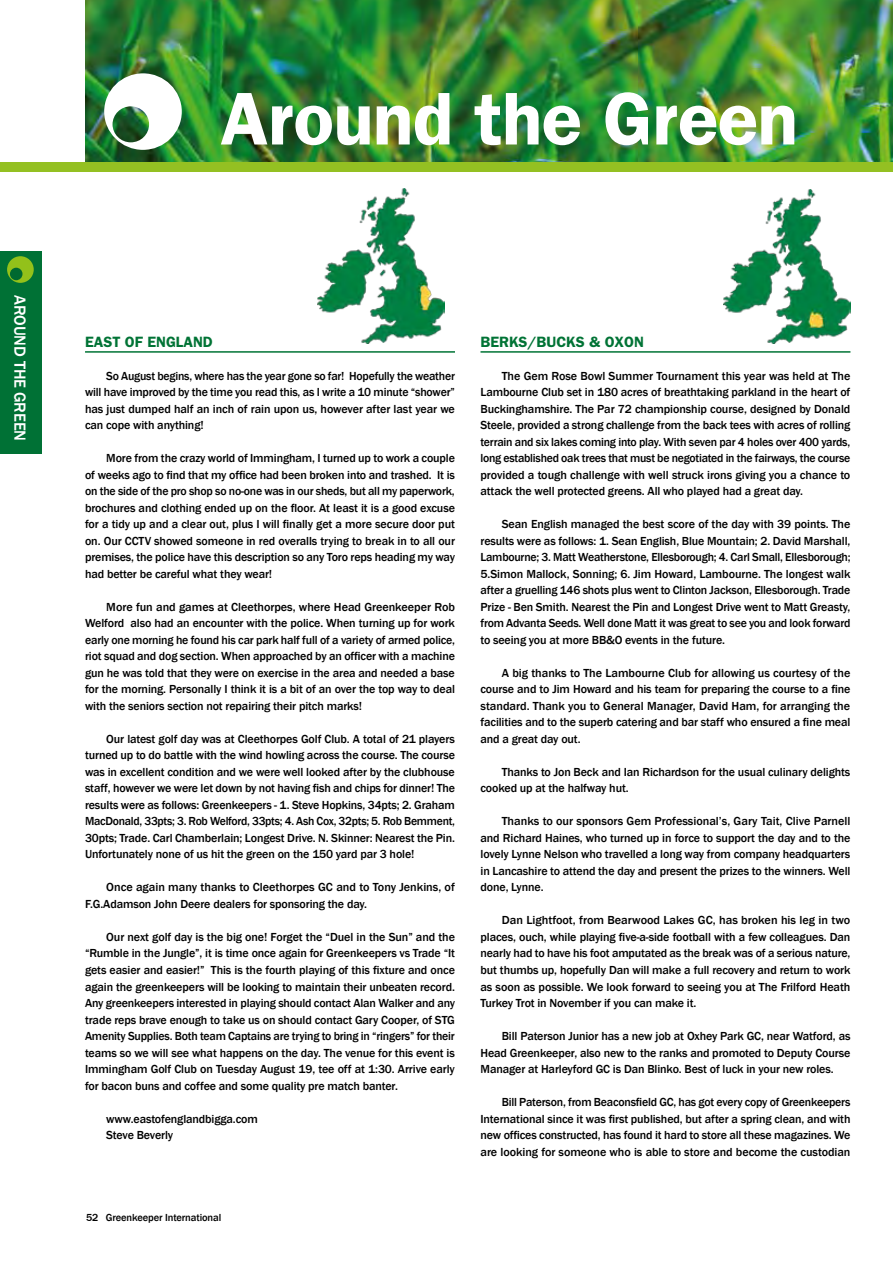
<style>
.page{position:relative;width:893px;height:1263px;background:#fff}
.page>*{position:absolute;margin:0;border:0;box-sizing:border-box;transform-origin:0 0}
.t1{font:600 75px "Franklin Gothic";letter-spacing:-.01em;color:#fff}
.t2{font:500 16.5px "Franklin Gothic";letter-spacing:-.005em;color:#fff}
.t3{font:600 15px "Franklin Gothic";color:#007335}
.t4{font:500 12px/16.5px "Franklin Gothic";letter-spacing:-.01em;color:#000;text-align:justify}
.t5{font:500 10.5px "Franklin Gothic";letter-spacing:-.01em;color:#000}
</style>
<div class="page">
<img style="left:86px;top:0;width:807px;height:162px">
<div style="left:0;top:251px;width:41px;height:202px;background:#007135"></div>
<div style="left:7px;top:256px;width:27px;height:27px;background:#93c11a;border-radius:50%"></div>
<div style="left:10px;top:268px;width:12px;height:12px;background:#006930;border-radius:50%"></div>
<img style="left:104px;top:73px;width:78px;height:77px">
<div style="left:0;top:162px;width:893px;height:10px;background:#94c022"></div>
<hr style="left:85px;top:351px;width:370px;height:2px;background:#007335">
<img style="left:317px;top:189px;width:128px;height:154px">
<hr style="left:480px;top:351px;width:370px;height:2px;background:#007335">
<img style="left:723px;top:190px;width:127px;height:154px">
<h1 class="t1" style="left:220px;top:74px;width:579px">AROUND THE GREEN</h1>
<h2 class="t2" style="left:30px;top:295px;width:148px;rotate:90deg">AROUND THE GREEN</h2>
<p class="t3" style="left:85px;top:333px;width:19px">EAST</p>
<p class="t3" style="left:125px;top:333px;width:42px">OF ENGLAND</p>
<p class="t4" style="left:85px;top:368px;width:371px;text-indent:21px">So August begins, where has the year gone so far! Hopefully the weather will have improved by the time you read this, as I write a 10 minute “shower” has just dumped half an inch of rain upon us, however after last year we can cope with anything!</p>
<p class="t4" style="left:85px;top:450px;width:371px;text-indent:21px">More from the crazy world of Immingham, I turned up to work a couple of weeks ago to find that my office had been broken into and trashed. It is on the side of the pro shop so no-one was in our sheds, but all my paperwork, brochures and clothing ended up on the floor. At least it is a good excuse for a tidy up and a clear out, plus I will finally get a more secure door put on. Our CCTV showed someone in red overalls trying to break in to all our premises, the police have this description so any Toro reps heading my way had better be careful what they wear!</p>
<p class="t4" style="left:85px;top:599px;width:371px;text-indent:21px">More fun and games at Cleethorpes, where Head Greenkeeper Rob Welford also had an encounter with the police. When turning up for work early one morning he found his car park half full of a variety of armed police, riot squad and dog section. When approached by an officer with a machine gun he was told that they were on exercise in the area and needed a base for the morning. Personally I think it is a bit of an over the top way to deal with the seniors section not repairing their pitch marks!</p>
<p class="t4" style="left:85px;top:731px;width:371px;text-indent:21px">Our latest golf day was at Cleethorpes Golf Club. A total of 21 players turned up to do battle with the wind howling across the course. The course was in excellent condition and we were well looked after by the clubhouse staff, however we were let down by not having fish and chips for dinner! The results were as follows: Greenkeepers - 1. Steve Hopkins, 34pts; 2. Graham MacDonald, 33pts; 3. Rob Welford, 33pts; 4. Ash Cox, 32pts; 5. Rob Bemment, 30pts; Trade. Carl Chamberlain; Longest Drive. N. Skinner: Nearest the Pin.<br>Unfortunately none of us hit the green on the 150 yard par 3 hole!</p>
<p class="t4" style="left:85px;top:879px;width:371px;text-indent:21px">Once again many thanks to Cleethorpes GC and to Tony Jenkins, of<br>F.G.Adamson John Deere dealers for sponsoring the day.</p>
<p class="t4" style="left:85px;top:929px;width:371px;text-indent:21px">Our next golf day is the big one! Forget the “Duel in the Sun” and the “Rumble in the Jungle”, it is time once again for Greenkeepers vs Trade “It gets easier and easier!” This is the fourth playing of this fixture and once again the greenkeepers will be looking to maintain their unbeaten record.<br>Any greenkeepers interested in playing should contact Alan Walker and any trade reps brave enough to take us on should contact Gary Cooper, of STG Amenity Supplies. Both team Captains are trying to bring in “ringers” for their teams so we will see what happens on the day. The venue for this event is Immingham Golf Club on Tuesday August 19, tee off at 1:30. Arrive early for bacon buns and coffee and some quality pre match banter.</p>
<p class="t4" style="left:106px;top:1110px;width:153px">www.eastofenglandbigga.com<br>Steve Beverly</p>
<p class="t5" style="left:86px;top:1211px;width:137px">52 Greenkeeper International</p>
<p class="t3" style="left:480px;top:333px;width:20px">BERKS</p>
<p class="t3" style="left:528px;top:333px;width:30px">/BUCKS</p>
<p class="t3" style="left:589px;top:333px;width:36px">&amp; OXON</p>
<p class="t4" style="left:480px;top:368px;width:371px;text-indent:21px">The Gem Rose Bowl Summer Tournament this year was held at The Lambourne Club set in 180 acres of breathtaking parkland in the heart of Buckinghamshire. The Par 72 championship course, designed by Donald Steele, provided a strong challenge from the back tees with acres of rolling terrain and six lakes coming into play. With seven par 4 holes over 400 yards, long established oak trees that must be negotiated in the fairways, the course provided a tough challenge with well struck irons giving you a chance to attack the well protected greens. All who played had a great day.</p>
<p class="t4" style="left:480px;top:516px;width:372px;text-indent:21px">Sean English managed the best score of the day with 39 points. The results were as follows: 1. Sean English, Blue Mountain; 2. David Marshall, Lambourne; 3. Matt Weatherstone, Ellesborough; 4. Carl Small, Ellesborough; 5.Simon Mallock, Sonning; 6. Jim Howard, Lambourne. The longest walk after a gruelling 146 shots plus went to Clinton Jackson, Ellesborough. Trade Prize - Ben Smith. Nearest the Pin and Longest Drive went to Matt Greasty, from Advanta Seeds. Well done Matt it was great to see you and look forward to seeing you at more BB&amp;O events in the future.</p>
<p class="t4" style="left:480px;top:665px;width:371px;text-indent:21px">A big thanks to The Lambourne Club for allowing us courtesy of the course and to Jim Howard and his team for preparing the course to a fine standard. Thank you to General Manager, David Ham, for arranging the facilities and to the superb catering and bar staff who ensured a fine meal and a great day out.</p>
<p class="t4" style="left:480px;top:764px;width:371px;text-indent:21px">Thanks to Jon Beck and Ian Richardson for the usual culinary delights cooked up at the halfway hut.</p>
<p class="t4" style="left:480px;top:813px;width:372px;text-indent:21px">Thanks to our sponsors Gem Professional’s, Gary Tait, Clive Parnell and Richard Haines, who turned up in force to support the day and to the lovely Lynne Nelson who travelled a long way from company headquarters in Lancashire to attend the day and present the prizes to the winners. Well done, Lynne.</p>
<p class="t4" style="left:480px;top:912px;width:371px;text-indent:21px">Dan Lightfoot, from Bearwood Lakes GC, has broken his leg in two places, ouch, while playing five-a-side football with a few colleagues. Dan nearly had to have his foot amputated as the break was of a serious nature, but thumbs up, hopefully Dan will make a full recovery and return to work as soon as possible. We look forward to seeing you at The Frilford Heath Turkey Trot in November if you can make it.</p>
<p class="t4" style="left:480px;top:1028px;width:371px;text-indent:21px">Bill Paterson Junior has a new job at Oxhey Park GC, near Watford, as Head Greenkeeper, also new to the ranks and promoted to Deputy Course Manager at Harleyford GC is Dan Blinko. Best of luck in your new roles.</p>
<p class="t4" style="left:480px;top:1094px;width:371px;text-indent:21px">Bill Paterson, from Beaconsfield GC, has got every copy of Greenkeepers International since it was first published, but after a spring clean, and with new offices constructed, has found it hard to store all these magazines. We are looking for someone who is able to store and become the custodian</p>
</div>
